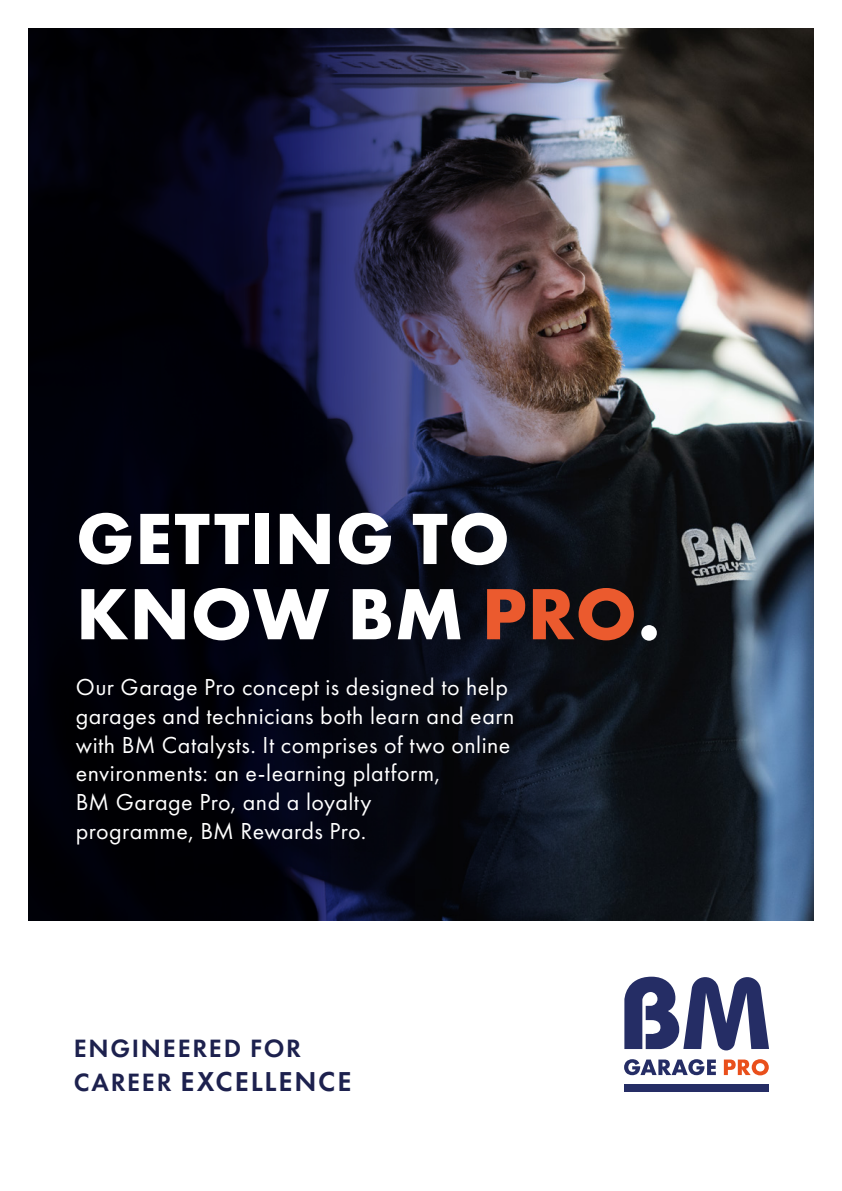
<style>
.page{position:relative;width:842px;height:1191px;background:#fff}
.page>*{position:absolute;margin:0;border:0;box-sizing:border-box;transform-origin:0 0}
.t1{font:700 75.2px/75.2px "Futura PT";letter-spacing:.01em;color:#fff}
.t2{font:600 28.4px "Futura PT";letter-spacing:.07em;color:#1d214e}
.t3{font:600 26px "Futura PT";letter-spacing:.065em;color:#1d214e}
.t4{font:24px/28.8px "Futura PT";letter-spacing:.02em;color:#fff}
.s1{color:#eb5a2e}
.s2{font-size:26px}
</style>
<div class="page">
<img style="left:481px;top:28px;width:333px;height:892px">
<svg style="left:28px;top:28px;width:453px;height:892px;background:#0c0c1e"></svg>
<div style="left:624px;top:1084px;width:145px;height:7px;background:#252d65"></div>
<svg style="left:624px;top:1059px;width:92px;height:16px"></svg>
<svg style="left:724px;top:1059px;width:45px;height:16px"></svg>
<svg style="left:624px;top:976px;width:145px;height:74px"></svg>
<h1 class="t1" style="left:76px;top:499px;width:586px">GETTING TO<br>KNOW BM <span class="s1">PRO</span>.</h1>
<p class="t4" style="left:76px;top:672px;width:440px">Our Garage Pro concept is designed to help garages and technicians both learn and earn with BM Catalysts. It comprises of two online environments: an e-learning platform,<br>BM Garage Pro, and a loyalty<br>programme, BM Rewards Pro.</p>
<p class="t3" style="left:74px;top:1032px;width:229px">ENGINEERED FOR</p>
<p class="t2" style="left:74px;top:1064px;width:279px"><span class="s2">CAREER</span> EXCELLENCE</p>
</div>
